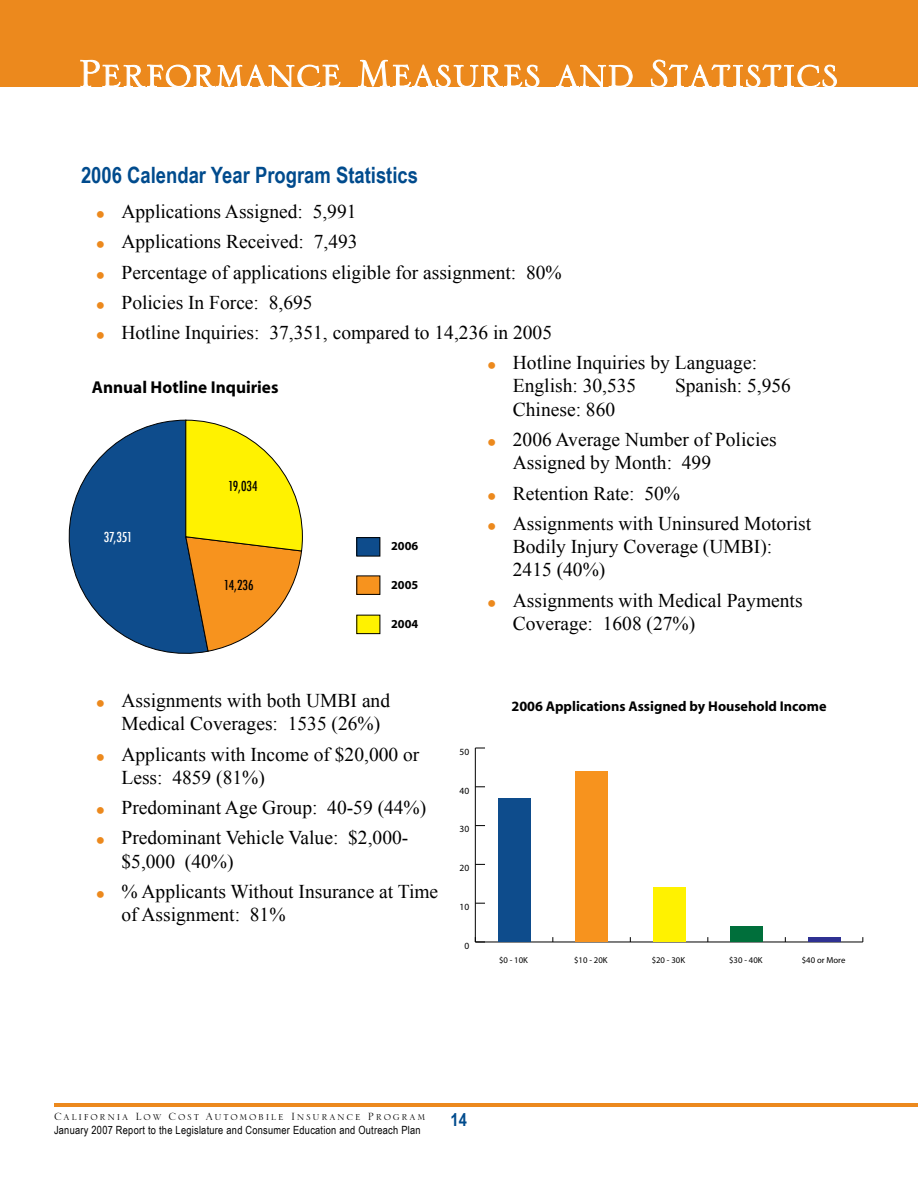
<style>
.page{position:relative;width:918px;height:1188px;background:#fff}
.page>*{position:absolute;margin:0;border:0;box-sizing:border-box;transform-origin:0 0}
.t1{font:51px "Serlio LT Std";color:#fff}
.t2{font:700 22.5px "Arial Narrow";color:#004b8d}
.t3{font:19.5px/30.2px "Times New Roman";color:#000}
.t4{font:700 18px "Arial Narrow";color:#004b8d}
.t5{font:700 17.25px "Myriad";color:#000}
.t6{font:700 14.25px "Myriad";color:#000}
.t7{font:13.8px "Serlio LT Std";letter-spacing:.12em;color:#000}
.t8{font:500 condensed 13.35px "Futura";color:#000}
.t9{font:500 condensed 13.35px "Futura";color:#fff}
.t10{font:700 12.3px "Myriad";color:#000}
.t11{font:11.25px "Arial Narrow";letter-spacing:.025em;color:#000}
.t12{font:9.45px "Myriad";color:#000}
.t13{font:8.7px "Myriad";color:#000}
</style>
<div class="page">
<div style="left:0;top:0;width:918px;height:87px;background:#ec891d"></div>
<hr style="left:54px;top:1103px;width:864px;height:4px;background:#ec891d">
<div style="left:357px;top:538px;width:23px;height:18px;background:#0e4c8c"></div>
<div style="left:357px;top:537px;width:23px;height:19px;border:1px solid #000"></div>
<div style="left:357px;top:576px;width:23px;height:18px;background:#f7931e"></div>
<div style="left:357px;top:576px;width:23px;height:19px;border:1px solid #000"></div>
<div style="left:357px;top:615px;width:23px;height:19px;background:#fff200"></div>
<div style="left:357px;top:615px;width:23px;height:19px;border:1px solid #000"></div>
<svg style="left:68px;top:420px;width:235px;height:234px"></svg>
<hr style="left:475px;top:942px;width:388px;height:1px;background:#000">
<hr style="left:475px;top:748px;width:1px;height:194px;background:#000">
<svg style="left:475px;top:937px;width:10px;height:6px"></svg>
<div style="left:498px;top:798px;width:32px;height:144px;background:#0e4c8c"></div>
<div style="left:575px;top:771px;width:33px;height:171px;background:#f7931e"></div>
<div style="left:653px;top:888px;width:32px;height:54px;background:#fff200"></div>
<div style="left:730px;top:926px;width:33px;height:16px;background:#006f3b"></div>
<div style="left:808px;top:937px;width:32px;height:5px;background:#2e3192"></div>
<svg style="left:80px;top:59px;width:261px;height:28px"></svg>
<svg style="left:358px;top:59px;width:182px;height:28px"></svg>
<svg style="left:555px;top:64px;width:78px;height:23px"></svg>
<svg style="left:650px;top:59px;width:187px;height:28px"></svg>
<h1 class="t1" style="left:79px;top:49px;width:762px">Performance Measures and Statistics</h1>
<p class="t2" style="left:81px;top:162px;width:339px">2006 Calendar Year Program Statistics</p>
<p class="t3" style="left:122px;top:196px;width:237px">Applications Assigned: 5,991</p>
<p class="t3" style="left:122px;top:227px;width:238px">Applications Received: 7,493</p>
<p class="t3" style="left:122px;top:257px;width:442px">Percentage of applications eligible for assignment: 80%</p>
<p class="t3" style="left:122px;top:287px;width:193px">Policies In Force: 8,695</p>
<p class="t3" style="left:122px;top:317px;width:432px">Hotline Inquiries: 37,351, compared to 14,236 in 2005</p>
<p class="t3" style="left:513px;top:347px;width:246px">Hotline Inquiries by Language:</p>
<p class="t3" style="left:513px;top:371px;width:125px">English: 30,535</p>
<p class="t3" style="left:675px;top:371px;width:117px">Spanish: 5,956</p>
<p class="t3" style="left:513px;top:394px;width:265px">Chinese: 860<br>2006 Average Number of Policies</p>
<p class="t3" style="left:513px;top:447px;width:300px">Assigned by Month: 499<br>Retention Rate: 50%<br>Assignments with Uninsured Motorist</p>
<p class="t3" style="left:513px;top:535px;width:261px;line-height:23.4px">Bodily Injury Coverage (UMBI):<br>2415 (40%)</p>
<p class="t3" style="left:513px;top:588px;width:291px;line-height:23.4px">Assignments with Medical Payments<br>Coverage: 1608 (27%)</p>
<p class="t5" style="left:92px;top:378px;width:188px">Annual Hotline Inquiries</p>
<p class="t8" style="left:228px;top:477px;width:31px">19,034</p>
<p class="t9" style="left:104px;top:528px;width:30px">37,351</p>
<p class="t10" style="left:391px;top:540px;width:29px">2006</p>
<p class="t10" style="left:391px;top:579px;width:29px">2005</p>
<p class="t10" style="left:391px;top:618px;width:29px">2004</p>
<p class="t8" style="left:224px;top:576px;width:31px">14,236</p>
<p class="t3" style="left:121px;top:688px;width:270px;line-height:23.4px">Assignments with both UMBI and<br>Medical Coverages: 1535 (26%)</p>
<p class="t3" style="left:122px;top:742px;width:299px;line-height:23.4px">Applicants with Income of $20,000 or<br>Less: 4859 (81%)</p>
<p class="t3" style="left:122px;top:792px;width:306px">Predominant Age Group: 40-59 (44%)<br>Predominant Vehicle Value: $2,000-</p>
<p class="t3" style="left:122px;top:846px;width:318px">$5,000 (40%)<br>% Applicants Without Insurance at Time</p>
<p class="t3" style="left:122px;top:899px;width:166px">of Assignment: 81%</p>
<p class="t12" style="left:460px;top:747px;width:11px">50</p>
<p class="t12" style="left:460px;top:786px;width:11px">40</p>
<p class="t12" style="left:460px;top:825px;width:11px">30</p>
<p class="t12" style="left:460px;top:863px;width:11px">20</p>
<p class="t12" style="left:460px;top:902px;width:11px">10</p>
<p class="t12" style="left:464px;top:941px;width:6px">0</p>
<p class="t6" style="left:511px;top:699px;width:317px">2006 Applications Assigned by Household Income</p>
<p class="t13" style="left:499px;top:956px;width:30px">$0 - 10K</p>
<p class="t13" style="left:574px;top:956px;width:35px">$10 - 20K</p>
<p class="t13" style="left:652px;top:956px;width:35px">$20 - 30K</p>
<p class="t13" style="left:729px;top:956px;width:35px">$30 - 40K</p>
<p class="t13" style="left:802px;top:956px;width:45px">$40 or More</p>
<p class="t7" style="left:54px;top:1110px;width:373px">California Low Cost Automobile Insurance Program</p>
<p class="t11" style="left:54px;top:1124px;width:368px">January 2007 Report to the Legislature and Consumer Education and Outreach Plan</p>
<p class="t4" style="left:451px;top:1109px;width:18px">14</p>
</div>
